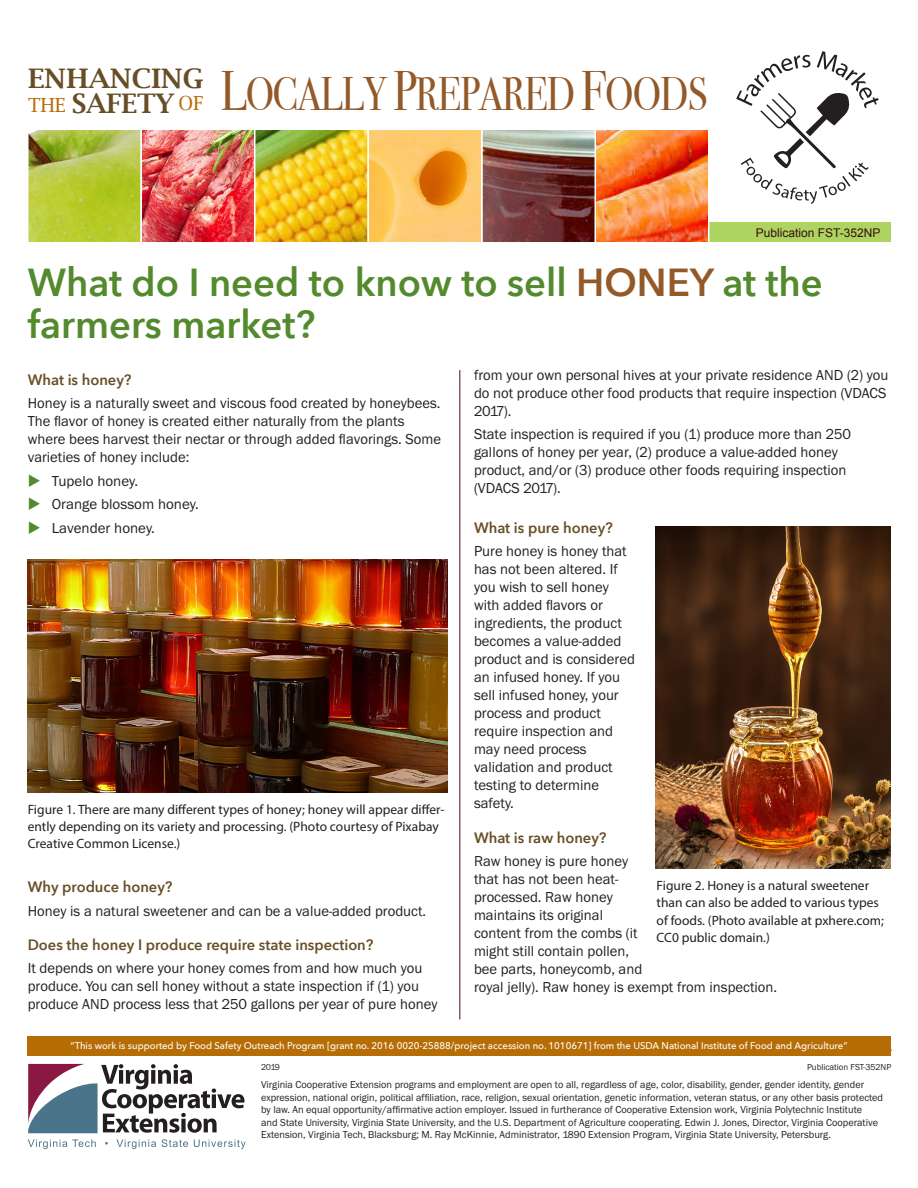
<style>
.page{position:relative;width:918px;height:1188px;background:#fff}
.page>*{position:absolute;margin:0;border:0;box-sizing:border-box;transform-origin:0 0}
.t1{font:46.95px "Bodoni Svty Two ITCTT";letter-spacing:-.02em;color:#935928;scale:.84 1}
.headline{font:600 39px/42px "Avenir Next";color:#548a2e}
.t2{font:600 27px/25.5px "Lucida Bright";color:#674e26}
.Text{font:15px/18px "Franklin Gothic";color:#231f20}
.Subheader_1{font:600 15px "Avenir Next";color:#674e26}
.Text-2{font:600 15px "Avenir Next";color:#674e26}
.Text-3{font:13.5px/17.2px "Myriad Pro";color:#231f20}
.t3{font:12px "Arial";color:#390f0f}
.Text-4{font:10.5px/12.6px "Franklin Gothic";color:#231f20}
.Subheader_1-2{font:500 9.75px "Avenir Next";color:#fff}
.Text-5{font:9px "Franklin Gothic";color:#231f20}
.s1{font-weight:400;font-size:19.5px;color:#b76d06}
.s2{font-size:55.5px}
.s3{color:#935928}
</style>
<div class="page">
<div style="left:709px;top:222px;width:182px;height:20px;background:#add461"></div>
<img style="left:30px;top:132px;width:677px;height:109px">
<div style="left:27px;top:129px;width:115px;height:115px;border:2px solid #fff"></div>
<div style="left:141px;top:129px;width:115px;height:115px;border:2px solid #fff"></div>
<div style="left:254px;top:129px;width:115px;height:115px;border:2px solid #fff"></div>
<div style="left:595px;top:129px;width:115px;height:115px;border:2px solid #fff"></div>
<div style="left:481px;top:129px;width:115px;height:115px;border:2px solid #fff"></div>
<div style="left:368px;top:129px;width:115px;height:115px;border:2px solid #fff"></div>
<img style="left:28px;top:560px;width:420px;height:233px">
<svg style="left:28px;top:1064px;width:217px;height:69px"></svg>
<svg style="left:28px;top:1139px;width:68px;height:10px"></svg>
<svg style="left:116px;top:1139px;width:72px;height:10px"></svg>
<svg style="left:194px;top:1139px;width:52px;height:10px"></svg>
<img style="left:656px;top:526px;width:235px;height:342px">
<hr style="left:459px;top:370px;width:1px;height:650px;background:#8d5b5a">
<hr style="left:28px;top:1049px;width:864px;height:2px;background:#b76d06">
<svg style="left:736px;top:51px;width:143px;height:153px"></svg>
<div style="left:27px;top:1036px;width:864px;height:20px;background:#b76d06"></div>
<p class="t2" style="left:28px;top:65px;width:177px">ENHANCING<br><span class="s1">THE</span> SAFETY <span class="s1">OF</span></p>
<p class="t1" style="left:220px;top:55px;width:581px"><span class="s2">L</span>OCALLY <span class="s2">P</span>REPARED <span class="s2">F</span>OODS</p>
<p class="t3" style="left:756px;top:224px;width:126px">Publication FST-352NP</p>
<p class="headline" style="left:28px;top:260px;width:797px">What do I need to know to sell <span class="s3">HONEY</span> at the farmers market?</p>
<p class="Subheader_1" style="left:28px;top:367px;width:105px">What is honey?</p>
<p class="Text" style="left:28px;top:396px;width:415px">Honey is a naturally sweet and viscous food created by honeybees.<br>The flavor of honey is created either naturally from the plants where bees harvest their nectar or through added flavorings. Some varieties of honey include:</p>
<p class="Text" style="left:52px;top:473px;width:88px">Tupelo honey.</p>
<p class="Text" style="left:52px;top:497px;width:149px">Orange blossom honey.</p>
<p class="Text" style="left:52px;top:520px;width:105px">Lavender honey.</p>
<p class="Text-3" style="left:28px;top:801px;width:418px">Figure 1. There are many different types of honey; honey will appear differ&shy;ently depending on its variety and processing. (Photo courtesy of Pixabay<br>Creative Common License.)</p>
<p class="Subheader_1" style="left:28px;top:874px;width:146px">Why produce honey?</p>
<p class="Text" style="left:28px;top:903px;width:400px">Honey is a natural sweetener and can be a value-added product.</p>
<p class="Subheader_1" style="left:28px;top:932px;width:347px">Does the honey I produce require state inspection?</p>
<p class="Text" style="left:28px;top:961px;width:411px">It depends on where your honey comes from and how much you produce. You can sell honey without a state inspection if (1) you produce AND process less that 250 gallons per year of pure honey</p>
<p class="Text" style="left:474px;top:367px;width:416px">from your own personal hives at your private residence AND (2) you do not produce other food products that require inspection (VDACS<br>2017).</p>
<p class="Text" style="left:474px;top:427px;width:379px">State inspection is required if you (1) produce more than 250 gallons of honey per year, (2) produce a value-added honey product, and/or (3) produce other foods requiring inspection (VDACS 2017).</p>
<p class="Text-2" style="left:474px;top:515px;width:140px">What is pure honey?</p>
<p class="Text" style="left:474px;top:544px;width:162px">Pure honey is honey that has not been altered. If you wish to sell honey with added flavors or ingredients, the product becomes a value-added product and is considered an infused honey. If you sell infused honey, your process and product require inspection and may need process validation and product testing to determine safety.</p>
<p class="Subheader_1" style="left:474px;top:825px;width:134px">What is raw honey?</p>
<p class="Text" style="left:474px;top:853px;width:305px">Raw honey is pure honey<br>that has not been heat-<br>processed. Raw honey<br>maintains its original<br>content from the combs (it<br>might still contain pollen,<br>bee parts, honeycomb, and<br>royal jelly). Raw honey is exempt from inspection.</p>
<p class="Text-3" style="left:657px;top:877px;width:229px">Figure 2. Honey is a natural sweetener than can also be added to various types of foods. (Photo available at pxhere.com; CC0 public domain.)</p>
<p class="Subheader_1-2" style="left:71px;top:1037px;width:778px">“This work is supported by Food Safety Outreach Program [grant no. 2016 0020-25888/project accession no. 1010671] from the USDA National Institute of Food and Agriculture”</p>
<p class="Text-5" style="left:261px;top:1061px;width:20px">2019</p>
<p class="Text-5" style="left:807px;top:1061px;width:86px">Publication FST-352NP</p>
<p class="Text-4" style="left:261px;top:1079px;width:624px">Virginia Cooperative Extension programs and employment are open to all, regardless of age, color, disability, gender, gender identity, gender expression, national origin, political affiliation, race, religion, sexual orientation, genetic information, veteran status, or any other basis protected by law. An equal opportunity/affirmative action employer. Issued in furtherance of Cooperative Extension work, Virginia Polytechnic Institute<br>and State University, Virginia State University, and the U.S. Department of Agriculture cooperating. Edwin J. Jones, Director, Virginia Cooperative Extension, Virginia Tech, Blacksburg; M. Ray McKinnie, Administrator, 1890 Extension Program, Virginia State University, Petersburg.</p>
</div>
